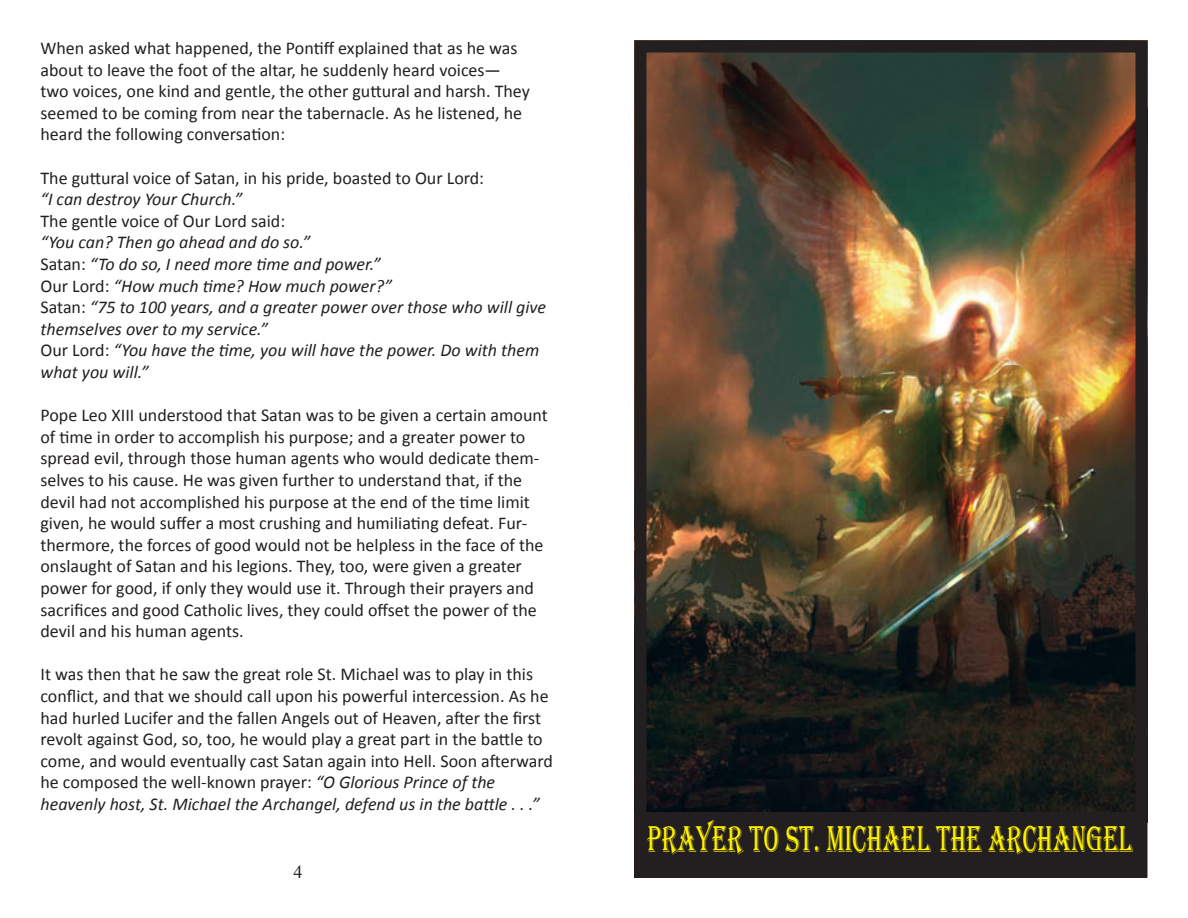
<style>
.page{position:relative;width:1188px;height:918px;background:#fff}
.page>*{position:absolute;margin:0;border:0;box-sizing:border-box;transform-origin:0 0}
.t1{font:38.4px "Algerian";color:#fff101;scale:.65 1}
.t2{font:18px/21.6px "Calibri";color:#231f20}
.t3{font:italic 18px/21.6px "Calibri";color:#231f20}
.t4{font:18px "Times New Roman";color:#231f20}
.s1{font-style:normal}
.s2{font-style:italic}
</style>
<div class="page">
<img style="left:647px;top:53px;width:488px;height:759px">
<div style="left:634px;top:812px;width:514px;height:66px;background:#231f20"></div>
<div style="left:634px;top:40px;width:514px;height:838px;border:12px solid #231f20"></div>
<p class="t2" style="left:40px;top:37px;width:491px">When asked what happened, the Pontiff explained that as he was about to leave the foot of the altar, he suddenly heard voices— two voices, one kind and gentle, the other guttural and harsh. They seemed to be coming from near the tabernacle. As he listened, he heard the following conversation:</p>
<p class="t2" style="left:40px;top:167px;width:445px">The guttural voice of Satan, in his pride, boasted to Our Lord:</p>
<p class="t3" style="left:40px;top:188px;width:204px">“I can destroy Your Church.”</p>
<p class="t2" style="left:40px;top:210px;width:246px">The gentle voice of Our Lord said:</p>
<p class="t3" style="left:40px;top:231px;width:507px">“You can? Then go ahead and do so.”<br><span class="s1">Satan:</span> “To do so, I need more time and power.”<br><span class="s1">Our Lord:</span> “How much time? How much power?”<br><span class="s1">Satan:</span> “75 to 100 years, and a greater power over those who will give themselves over to my service.”<br><span class="s1">Our Lord:</span> “You have the time, you will have the power. Do with them what you will.”</p>
<p class="t2" style="left:40px;top:404px;width:509px">Pope Leo XIII understood that Satan was to be given a certain amount of time in order to accomplish his purpose; and a greater power to spread evil, through those human agents who would dedicate them&shy;selves to his cause. He was given further to understand that, if the devil had not accomplished his purpose at the end of the time limit given, he would suffer a most crushing and humiliating defeat. Fur&shy;thermore, the forces of good would not be helpless in the face of the onslaught of Satan and his legions. They, too, were given a greater power for good, if only they would use it. Through their prayers and sacrifices and good Catholic lives, they could offset the power of the devil and his human agents.</p>
<p class="t2" style="left:40px;top:664px;width:514px">It was then that he saw the great role St. Michael was to play in this conflict, and that we should call upon his powerful intercession. As he had hurled Lucifer and the fallen Angels out of Heaven, after the first revolt against God, so, too, he would play a great part in the battle to come, and would eventually cast Satan again into Hell. Soon afterward he composed the well-known prayer: <span class="s2">“O Glorious Prince of the heavenly host, St. Michael the Archangel, defend us in the battle . . .”</span></p>
<p class="t4" style="left:293px;top:859px;width:10px">4</p>
<h1 class="t1" style="left:647px;top:818px;width:748px">PRAYER TO ST. MICHAEL THE ARCHANGEL</h1>
</div>
